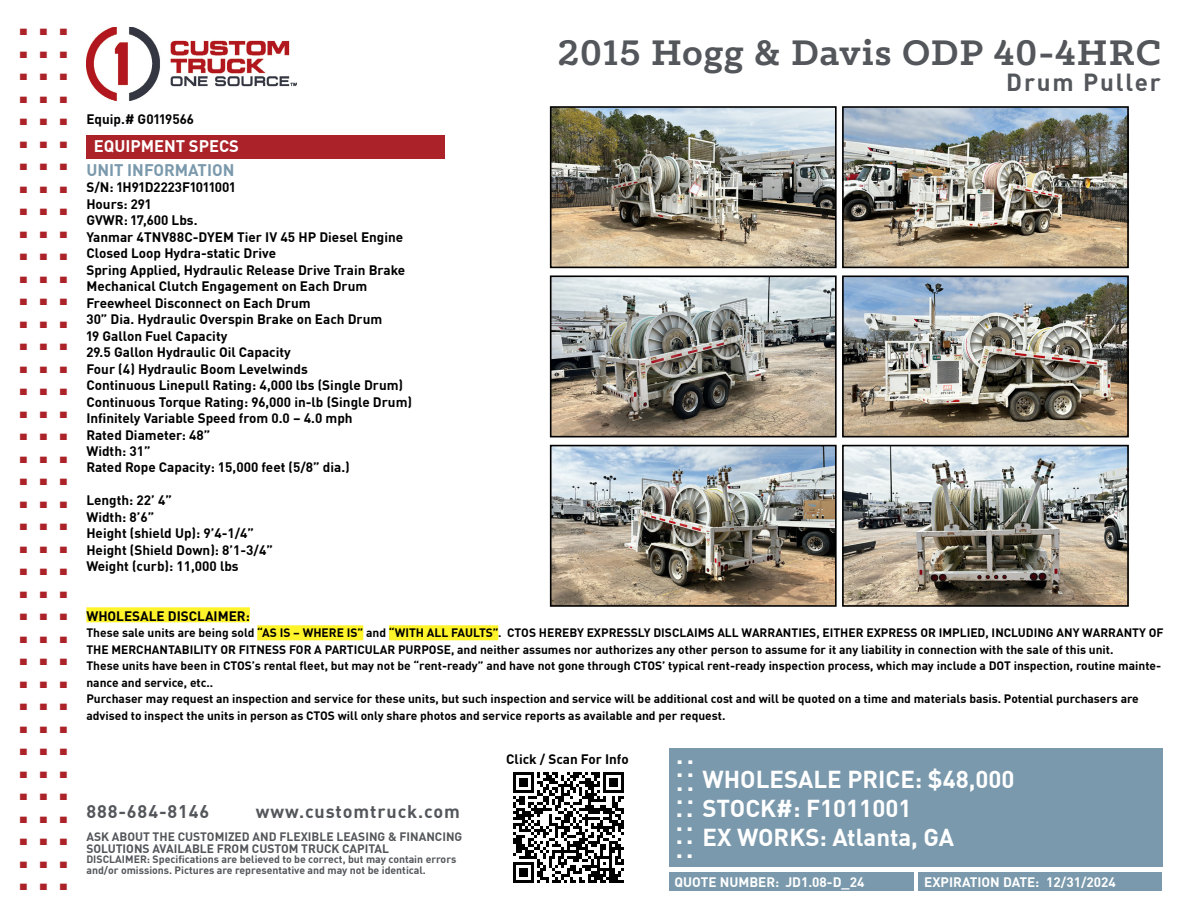
<style>
.page{position:relative;width:1188px;height:918px;background:#fff}
.page>*{position:absolute;margin:0;border:0;box-sizing:border-box;transform-origin:0 0}
.t1{font:700 45px "DIN Pro";color:#ab2328}
.t2{font:700 40.35px "Klinic Slab";letter-spacing:.025em;color:#53565a}
.t3{font:700 25.5px "DIN Pro";color:#fff}
.t4{font:700 24.15px "DIN Pro";letter-spacing:.075em;color:#53565a}
.t5{font:700 24px "DIN Pro";color:#fff}
.t6{font:700 18px "DIN Pro";letter-spacing:.05em;color:#53565a}
.t7{font:700 16.5px "DIN Pro";color:#7a99ac}
.t8{font:700 16.5px "DIN Pro";color:#fff}
.t9{font:700 13.5px/16.5px "DIN Pro";color:#000}
.t10{font:700 13.5px "DIN Pro";color:#fff}
.t11{font:700 12px/16.5px "DIN Pro";color:#000}
.t12{font:700 12px/12px "DIN Pro";color:#53565a}
.t13{font:700 10.5px/10.5px "DIN Pro";color:#53565a}
.s1{font-size:25.5px}
</style>
<div class="page">
<div style="left:669px;top:748px;width:493px;height:119px;background:#7a99ac"></div>
<div style="left:919px;top:872px;width:243px;height:19px;background:#7a99ac"></div>
<div style="left:669px;top:872px;width:244px;height:19px;background:#7a99ac"></div>
<div style="left:86px;top:135px;width:359px;height:23px;background:#ab2328"></div>
<img style="left:86px;top:27px;width:211px;height:74px">
<div style="left:86px;top:607px;width:164px;height:15px;background:#fff32a"></div>
<div style="left:257px;top:625px;width:106px;height:15px;background:#fff32a"></div>
<div style="left:389px;top:625px;width:109px;height:15px;background:#fff32a"></div>
<img style="left:553px;top:109px;width:281px;height:156px">
<div style="left:550px;top:106px;width:287px;height:162px;border:2px solid #000"></div>
<img style="left:553px;top:448px;width:281px;height:156px">
<div style="left:550px;top:445px;width:287px;height:162px;border:2px solid #000"></div>
<img style="left:845px;top:109px;width:281px;height:156px">
<div style="left:842px;top:106px;width:287px;height:162px;border:2px solid #000"></div>
<img style="left:845px;top:448px;width:281px;height:156px">
<div style="left:842px;top:445px;width:287px;height:162px;border:2px solid #000"></div>
<img style="left:553px;top:278px;width:281px;height:156px">
<div style="left:550px;top:275px;width:287px;height:162px;border:2px solid #000"></div>
<img style="left:845px;top:278px;width:281px;height:156px">
<div style="left:842px;top:275px;width:287px;height:162px;border:2px solid #000"></div>
<svg style="left:513px;top:772px;width:111px;height:111px"></svg>
<h1 class="t1" style="left:17px;top:-16px;width:54px">...</h1>
<h1 class="t1" style="left:17px;top:6px;width:54px">...</h1>
<h1 class="t1" style="left:17px;top:29px;width:54px">...</h1>
<h1 class="t1" style="left:17px;top:51px;width:54px">...</h1>
<h1 class="t1" style="left:17px;top:74px;width:54px">...</h1>
<h1 class="t1" style="left:17px;top:96px;width:54px">...</h1>
<h1 class="t1" style="left:17px;top:119px;width:54px">...</h1>
<h1 class="t1" style="left:17px;top:141px;width:54px">...</h1>
<h1 class="t1" style="left:17px;top:164px;width:54px">...</h1>
<h1 class="t1" style="left:17px;top:186px;width:54px">...</h1>
<h1 class="t1" style="left:17px;top:209px;width:54px">...</h1>
<h1 class="t1" style="left:17px;top:231px;width:54px">...</h1>
<h1 class="t1" style="left:17px;top:254px;width:54px">...</h1>
<h1 class="t1" style="left:17px;top:276px;width:54px">...</h1>
<h1 class="t1" style="left:17px;top:299px;width:54px">...</h1>
<h1 class="t1" style="left:17px;top:321px;width:54px">...</h1>
<h1 class="t1" style="left:17px;top:344px;width:54px">...</h1>
<h1 class="t1" style="left:17px;top:366px;width:54px">...</h1>
<h1 class="t1" style="left:17px;top:389px;width:54px">...</h1>
<h1 class="t1" style="left:17px;top:411px;width:54px">...</h1>
<h1 class="t1" style="left:17px;top:434px;width:54px">...</h1>
<h1 class="t1" style="left:17px;top:456px;width:54px">...</h1>
<h1 class="t1" style="left:17px;top:479px;width:54px">...</h1>
<h1 class="t1" style="left:17px;top:501px;width:54px">...</h1>
<h1 class="t1" style="left:17px;top:524px;width:54px">...</h1>
<h1 class="t1" style="left:17px;top:546px;width:54px">...</h1>
<h1 class="t1" style="left:17px;top:569px;width:54px">...</h1>
<h1 class="t1" style="left:17px;top:591px;width:54px">...</h1>
<h1 class="t1" style="left:17px;top:614px;width:54px">...</h1>
<h1 class="t1" style="left:17px;top:636px;width:54px">...</h1>
<h1 class="t1" style="left:17px;top:659px;width:54px">...</h1>
<h1 class="t1" style="left:17px;top:681px;width:54px">...</h1>
<h1 class="t1" style="left:17px;top:704px;width:54px">...</h1>
<h1 class="t1" style="left:17px;top:726px;width:54px">...</h1>
<h1 class="t1" style="left:17px;top:749px;width:54px">...</h1>
<h1 class="t1" style="left:17px;top:771px;width:54px">...</h1>
<h1 class="t1" style="left:17px;top:794px;width:54px">...</h1>
<h1 class="t1" style="left:17px;top:816px;width:54px">...</h1>
<h1 class="t1" style="left:17px;top:839px;width:54px">...</h1>
<p class="t9" style="left:86px;top:110px;width:109px">Equip.# G0119566</p>
<h3 class="t8" style="left:94px;top:133px;width:147px">EQUIPMENT SPECS</h3>
<h3 class="t7" style="left:86px;top:157px;width:150px">UNIT INFORMATION</h3>
<p class="t9" style="left:86px;top:178px;width:327px">S/N: 1H91D2223F1011001<br>Hours: 291<br>GVWR: 17,600 Lbs.<br>Yanmar 4TNV88C-DYEM Tier IV 45 HP Diesel Engine Closed Loop Hydra-static Drive<br>Spring Applied, Hydraulic Release Drive Train Brake Mechanical Clutch Engagement on Each Drum Freewheel Disconnect on Each Drum<br>30” Dia. Hydraulic Overspin Brake on Each Drum<br>19 Gallon Fuel Capacity<br>29.5 Gallon Hydraulic Oil Capacity<br>Four (4) Hydraulic Boom Levelwinds<br>Continuous Linepull Rating: 4,000 lbs (Single Drum)<br>Continuous Torque Rating: 96,000 in-lb (Single Drum)<br>Infinitely Variable Speed from 0.0 – 4.0 mph<br>Rated Diameter: 48”<br>Width: 31”<br>Rated Rope Capacity: 15,000 feet (5/8” dia.)</p>
<p class="t9" style="left:86px;top:492px;width:188px">Length: 22’ 4”<br>Width: 8’6”<br>Height (shield Up): 9’4-1/4”<br>Height (Shield Down): 8’1-3/4”<br>Weight (curb): 11,000 lbs</p>
<h2 class="t2" style="left:558px;top:26px;width:605px">2015 Hogg &amp; Davis ODP 40-4HRC</h2>
<h3 class="t4" style="left:1006px;top:64px;width:156px">Drum Puller</h3>
<p class="t9" style="left:86px;top:607px;width:165px">WHOLESALE DISCLAIMER:</p>
<p class="t11" style="left:86px;top:624px;width:1079px">These sale units are being sold “AS IS – WHERE IS” and “WITH ALL FAULTS”. CTOS HEREBY EXPRESSLY DISCLAIMS ALL WARRANTIES, EITHER EXPRESS OR IMPLIED, INCLUDING ANY WARRANTY OF THE MERCHANTABILITY OR FITNESS FOR A PARTICULAR PURPOSE, and neither assumes nor authorizes any other person to assume for it any liability in connection with the sale of this unit.<br>These units have been in CTOS’s rental fleet, but may not be “rent-ready” and have not gone through CTOS’ typical rent-ready inspection process, which may include a DOT inspection, routine mainte&shy;nance and service, etc..<br>Purchaser may request an inspection and service for these units, but such inspection and service will be additional cost and will be quoted on a time and materials basis. Potential purchasers are advised to inspect the units in person as CTOS will only share photos and service reports as available and per request.</p>
<p class="t9" style="left:506px;top:750px;width:124px">Click / Scan For Info</p>
<h3 class="t3" style="left:676px;top:734px;width:20px">..</h3>
<h3 class="t3" style="left:676px;top:748px;width:20px">..</h3>
<h3 class="t5" style="left:676px;top:761px;width:340px"><span class="s1">..</span> WHOLESALE PRICE: $48,000</h3>
<h3 class="t3" style="left:676px;top:775px;width:20px">..</h3>
<h3 class="t5" style="left:676px;top:790px;width:237px"><span class="s1">..</span> STOCK#: F1011001</h3>
<h3 class="t3" style="left:676px;top:801px;width:19px">..</h3>
<h3 class="t5" style="left:676px;top:818px;width:280px"><span class="s1">..</span> EX WORKS: Atlanta, GA</h3>
<h3 class="t3" style="left:676px;top:828px;width:19px">..</h3>
<h3 class="t6" style="left:86px;top:798px;width:124px">888-684-8146</h3>
<h3 class="t6" style="left:256px;top:798px;width:206px">www.customtruck.com</h3>
<p class="t12" style="left:86px;top:830px;width:378px">ASK ABOUT THE CUSTOMIZED AND FLEXIBLE LEASING &amp; FINANCING<br>SOLUTIONS AVAILABLE FROM CUSTOM TRUCK CAPITAL</p>
<p class="t13" style="left:86px;top:853px;width:371px">DISCLAIMER: Specifications are believed to be correct, but may contain errors and/or omissions. Pictures are representative and may not be identical.</p>
<p class="t10" style="left:675px;top:871px;width:191px">QUOTE NUMBER: JD1.08-D_24</p>
<p class="t10" style="left:924px;top:871px;width:193px">EXPIRATION DATE: 12/31/2024</p>
</div>
